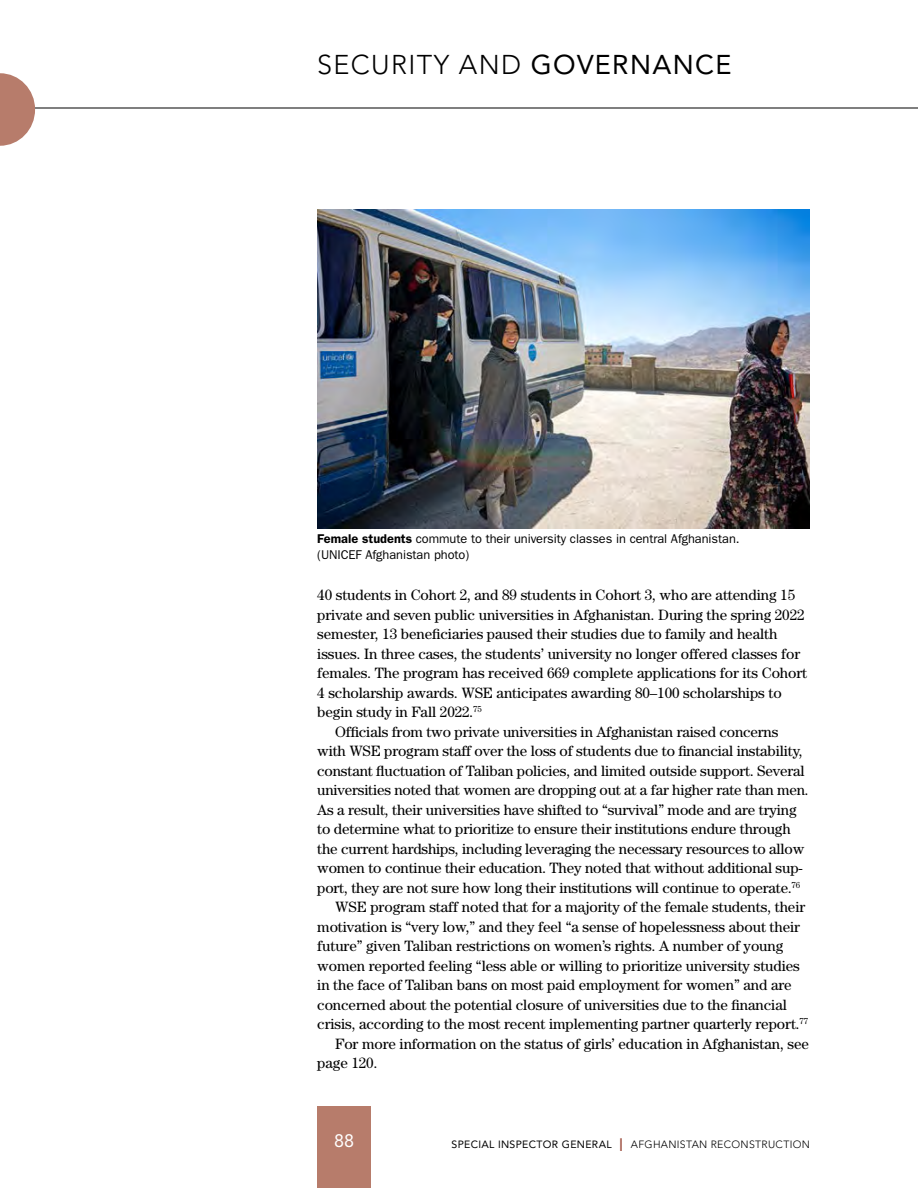
<style>
.page{position:relative;width:918px;height:1188px;background:#fff}
.page>*{position:absolute;margin:0;border:0;box-sizing:border-box;transform-origin:0 0}
.t1{font:300 27px "Avenir LT Std";letter-spacing:.05em;color:#000}
.t2{font:18px "Avenir LT Std";color:#fff}
.t3{font:15px "Century Std";letter-spacing:-.005em;color:#000}
.t4{font:12.75px/16.5px "ITC Franklin Gothic Std";letter-spacing:-.005em;color:#000}
.t5{font:300 10.5px "Avenir LT Std";letter-spacing:.03em;color:#000}
.s1{font-weight:400}
.s2{font-weight:600}
.s3{font-weight:400;font-size:18px;color:#a05344}
</style>
<div class="page">
<hr style="left:0;top:108px;width:918px;height:1px;background:#000">
<svg style="left:0;top:73px;width:35px;height:73px"></svg>
<div style="left:317px;top:1107px;width:54px;height:81px;background:#b77c6b"></div>
<img style="left:317px;top:209px;width:493px;height:320px">
<h1 class="t1" style="left:317px;top:49px;width:416px">SECURITY AND <span class="s1">GOVERNANCE</span></h1>
<p class="t4" style="left:317px;top:530px;width:424px"><span class="s2">Female students</span> commute to their university classes in central Afghanistan. (UNICEF Afghanistan photo)</p>
<p class="t3" style="left:317px;top:586px;width:479px">40 students in Cohort 2, and 89 students in Cohort 3, who are attending 15</p>
<p class="t3" style="left:317px;top:606px;width:489px">private and seven public universities in Afghanistan. During the spring 2022</p>
<p class="t3" style="left:317px;top:625px;width:462px">semester, 13 beneficiaries paused their studies due to family and health</p>
<p class="t3" style="left:317px;top:645px;width:484px">issues. In three cases, the students’ university no longer offered classes for</p>
<p class="t3" style="left:317px;top:664px;width:492px">females. The program has received 669 complete applications for its Cohort</p>
<p class="t3" style="left:317px;top:684px;width:466px">4 scholarship awards. WSE anticipates awarding 80–100 scholarships to</p>
<p class="t3" style="left:317px;top:703px;width:166px">begin study in Fall 2022.<sup>75</sup></p>
<p class="t3" style="left:335px;top:723px;width:445px">Officials from two private universities in Afghanistan raised concerns</p>
<p class="t3" style="left:317px;top:742px;width:487px">with WSE program staff over the loss of students due to financial instability,</p>
<p class="t3" style="left:317px;top:762px;width:489px">constant fluctuation of Taliban policies, and limited outside support. Several</p>
<p class="t3" style="left:317px;top:781px;width:493px">universities noted that women are dropping out at a far higher rate than men.</p>
<p class="t3" style="left:317px;top:801px;width:481px">As a result, their universities have shifted to “survival” mode and are trying</p>
<p class="t3" style="left:317px;top:820px;width:475px">to determine what to prioritize to ensure their institutions endure through</p>
<p class="t3" style="left:317px;top:840px;width:489px">the current hardships, including leveraging the necessary resources to allow</p>
<p class="t3" style="left:317px;top:859px;width:487px">women to continue their education. They noted that without additional sup-</p>
<p class="t3" style="left:317px;top:879px;width:485px">port, they are not sure how long their institutions will continue to operate.<sup>76</sup></p>
<p class="t3" style="left:335px;top:898px;width:472px">WSE program staff noted that for a majority of the female students, their</p>
<p class="t3" style="left:317px;top:918px;width:484px">motivation is “very low,” and they feel “a sense of hopelessness about their</p>
<p class="t3" style="left:317px;top:937px;width:468px">future” given Taliban restrictions on women’s rights. A number of young</p>
<p class="t3" style="left:317px;top:957px;width:484px">women reported feeling “less able or willing to prioritize university studies</p>
<p class="t3" style="left:317px;top:976px;width:476px">in the face of Taliban bans on most paid employment for women” and are</p>
<p class="t3" style="left:317px;top:996px;width:471px">concerned about the potential closure of universities due to the financial</p>
<p class="t3" style="left:317px;top:1015px;width:493px">crisis, according to the most recent implementing partner quarterly report.<sup>77</sup></p>
<p class="t3" style="left:335px;top:1035px;width:475px">For more information on the status of girls’ education in Afghanistan, see</p>
<p class="t3" style="left:317px;top:1054px;width:62px">page 120.</p>
<p class="t2" style="left:334px;top:1131px;width:22px">88</p>
<p class="t5" style="left:452px;top:1138px;width:360px"><span class="s1">SPECIAL INSPECTOR GENERAL</span> <span class="s3">I</span> AFGHANISTAN RECONSTRUCTION</p>
</div>
